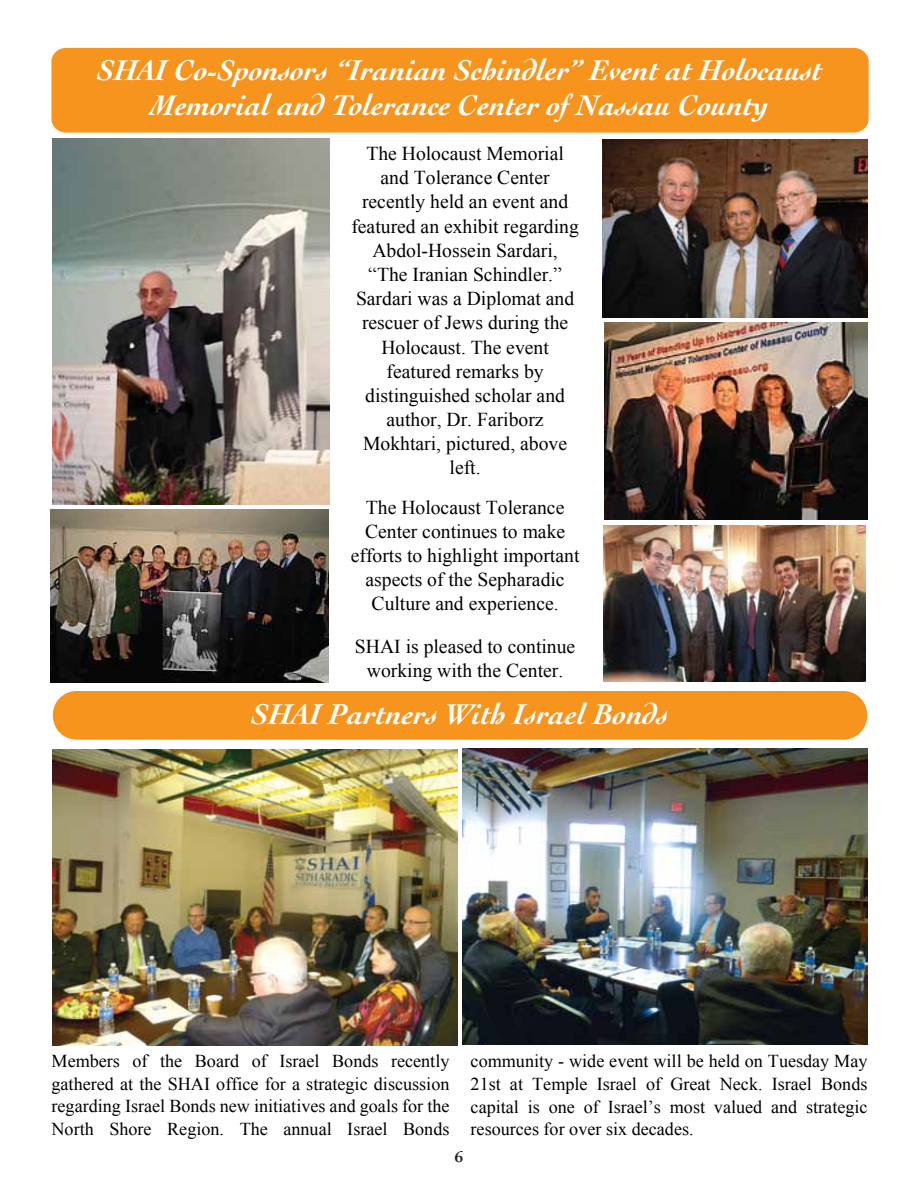
<style>
.page{position:relative;width:918px;height:1188px;background:#fff}
.page>*{position:absolute;margin:0;border:0;box-sizing:border-box;transform-origin:0 0}
.t1{font:italic 700 30.15px/34.8px "Cochin";color:#fff;text-align:center}
.t2{font:19.65px/24.2px "Times New Roman";color:#000;text-align:center}
.t3{font:18.15px/22.6px "Times New Roman";color:#000;text-align:justify}
.t4{font:700 16.5px "Cochin";color:#231f20}
</style>
<div class="page">
<img style="left:462px;top:748px;width:405px;height:296px">
<img style="left:53px;top:749px;width:405px;height:296px">
<img style="left:52px;top:139px;width:277px;height:365px">
<img style="left:603px;top:526px;width:263px;height:155px">
<div style="left:53px;top:691px;width:814px;height:49px;background:#f7941e;border-radius:24px"></div>
<img style="left:50px;top:509px;width:279px;height:173px">
<img style="left:603px;top:140px;width:265px;height:177px">
<div style="left:51px;top:48px;width:818px;height:85px;background:#f7941e;border-radius:14px"></div>
<img style="left:604px;top:322px;width:264px;height:198px">
<h1 class="t1" style="left:98px;top:52px;width:726px">SHAI Co-Sponsors “Iranian Schindler” Event at Holocaust<br>Memorial and Tolerance Center of Nassau County</h1>
<p class="t2" style="left:351px;top:141px;width:229px">The Holocaust Memorial and Tolerance Center recently held an event and featured an exhibit regarding<br>Abdol-Hossein Sardari, “The Iranian Schindler.”<br>Sardari was a Diplomat and rescuer of Jews during the<br>Holocaust. The event featured remarks by distinguished scholar and author, Dr. Fariborz<br>Mokhtari, pictured, above left.</p>
<p class="t2" style="left:351px;top:495px;width:230px">The Holocaust Tolerance<br>Center continues to make efforts to highlight important aspects of the Sepharadic<br>Culture and experience.</p>
<p class="t2" style="left:355px;top:634px;width:222px">SHAI is pleased to continue working with the Center.</p>
<h1 class="t1" style="left:252px;top:697px;width:418px">SHAI Partners With Israel Bonds</h1>
<p class="t3" style="left:52px;top:1049px;width:399px">Members of the Board of Israel Bonds recently gathered at the SHAI office for a strategic discussion regarding Israel Bonds new initiatives and goals for the North Shore Region. The annual Israel Bonds</p>
<p class="t3" style="left:471px;top:1050px;width:398px">community - wide event will be held on Tuesday May 21st at Temple Israel of Great Neck. Israel Bonds capital is one of Israel’s most valued and strategic resources for over six decades.</p>
<p class="t4" style="left:455px;top:1147px;width:10px">6</p>
</div>
